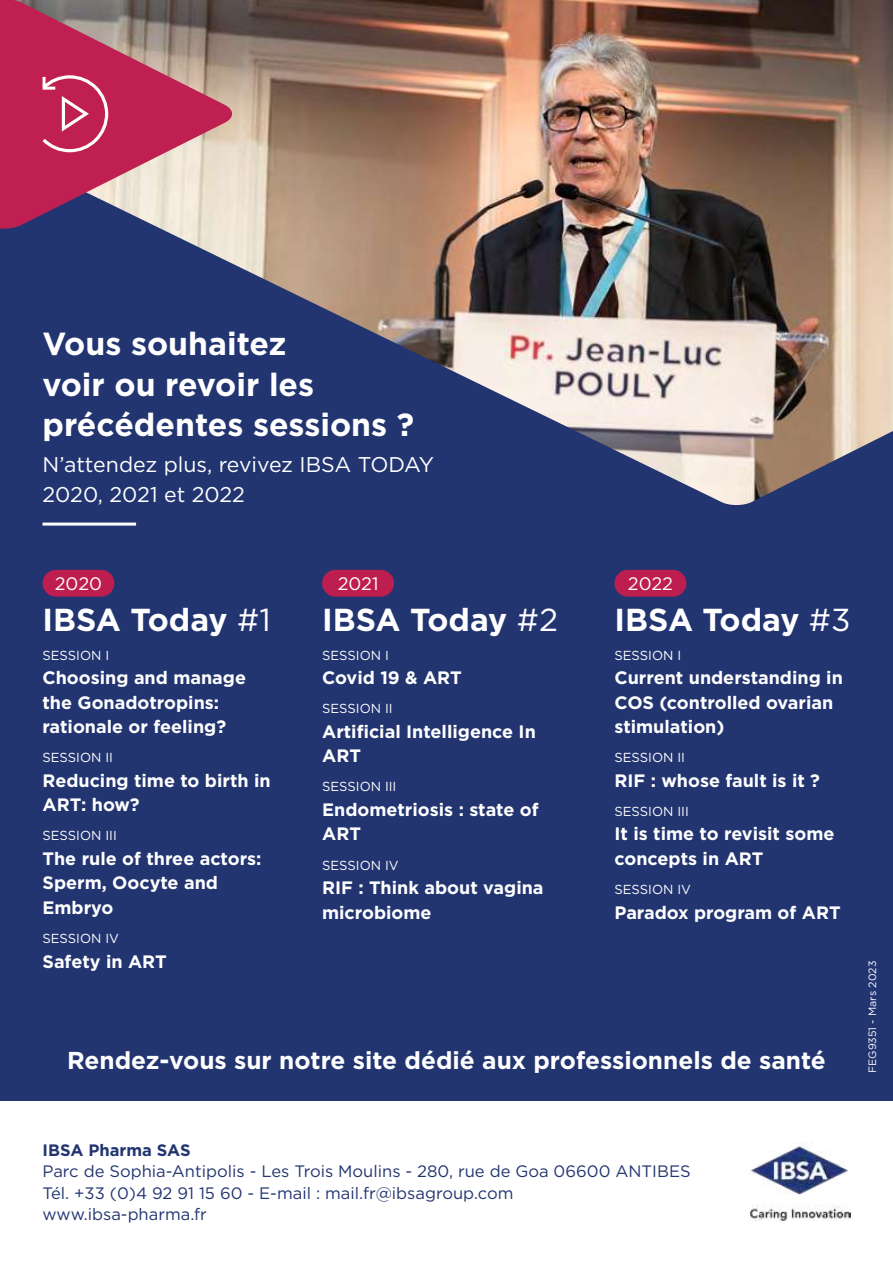
<style>
.page{position:relative;width:893px;height:1263px;background:#fff}
.page>*{position:absolute;margin:0;border:0;box-sizing:border-box;transform-origin:0 0}
.t1{font:700 31.95px/40.5px "Gotham";color:#fff}
.t2{font:700 31.8px "Gotham";color:#fff}
.t3{font:700 24.45px "Gotham";color:#fff}
.t4{font:21.3px/29.8px "Gotham";color:#fff}
.t5{font:700 18px/24.5px "Gotham";color:#fff}
.t6{font:18px "Gotham";color:#fff}
.t7{font:16.5px/21.5px "Gotham";color:#223571}
.t8{font:700 16.5px "Gotham";color:#223571}
.t9{font:13.05px "Gotham";color:#fff}
.t10{font:10.65px "Gotham";color:#fff}
.s1{font-weight:400}
</style>
<div class="page">
<div style="left:0;top:0;width:893px;height:1100px;background:#223571"></div>
<img style="left:163px;top:0;width:730px;height:505px">
<img style="left:749px;top:1144px;width:101px;height:76px">
<svg style="left:0;top:0;width:235px;height:230px;background:#b36176"></svg>
<svg style="left:41px;top:74px;width:67px;height:78px;background:#c9456e"></svg>
<div style="left:43px;top:570px;width:71px;height:27px;background:#bd1e4f;border-radius:13px"></div>
<div style="left:322px;top:570px;width:72px;height:27px;background:#bd1e4f;border-radius:13px"></div>
<div style="left:614px;top:570px;width:72px;height:27px;background:#bd1e4f;border-radius:13px"></div>
<hr style="left:43px;top:523px;width:93px;height:3px;background:#fff">
<h1 class="t1" style="left:43px;top:324px;width:373px">Vous souhaitez<br>voir ou revoir les précédentes sessions ?</h1>
<p class="t4" style="left:43px;top:449px;width:393px">N’attendez plus, revivez IBSA TODAY<br>2020, 2021 et 2022</p>
<p class="t6" style="left:55px;top:572px;width:49px">2020</p>
<p class="t6" style="left:338px;top:572px;width:42px">2021</p>
<p class="t6" style="left:628px;top:572px;width:47px">2022</p>
<h2 class="t2" style="left:43px;top:598px;width:230px">IBSA Today <span class="s1">#1</span></h2>
<h2 class="t2" style="left:322px;top:598px;width:237px">IBSA Today <span class="s1">#2</span></h2>
<h2 class="t2" style="left:614px;top:598px;width:237px">IBSA Today <span class="s1">#3</span></h2>
<p class="t9" style="left:43px;top:647px;width:68px">SESSION I</p>
<p class="t5" style="left:43px;top:665px;width:205px">Choosing and manage the Gonadotropins: rationale or feeling?</p>
<p class="t9" style="left:43px;top:749px;width:72px">SESSION II</p>
<p class="t5" style="left:43px;top:768px;width:230px">Reducing time to birth in<br>ART: how?</p>
<p class="t9" style="left:43px;top:827px;width:76px">SESSION III</p>
<p class="t5" style="left:43px;top:846px;width:221px">The rule of three actors:<br>Sperm, Oocyte and<br>Embryo</p>
<p class="t9" style="left:43px;top:930px;width:78px">SESSION IV</p>
<p class="t5" style="left:43px;top:949px;width:126px">Safety in ART</p>
<p class="t9" style="left:322px;top:647px;width:68px">SESSION I</p>
<p class="t5" style="left:322px;top:665px;width:141px">Covid 19 &amp; ART</p>
<p class="t9" style="left:322px;top:700px;width:72px">SESSION II</p>
<p class="t5" style="left:322px;top:719px;width:215px">Artificial Intelligence In<br>ART</p>
<p class="t9" style="left:322px;top:778px;width:76px">SESSION III</p>
<p class="t5" style="left:322px;top:797px;width:218px">Endometriosis : state of<br>ART</p>
<p class="t9" style="left:322px;top:857px;width:78px">SESSION IV</p>
<p class="t5" style="left:322px;top:875px;width:223px">RIF : Think about vagina microbiome</p>
<p class="t9" style="left:614px;top:647px;width:68px">SESSION I</p>
<p class="t5" style="left:614px;top:665px;width:230px">Current understanding in<br>COS (controlled ovarian stimulation)</p>
<p class="t9" style="left:614px;top:749px;width:72px">SESSION II</p>
<p class="t5" style="left:614px;top:768px;width:207px">RIF : whose fault is it ?</p>
<p class="t9" style="left:614px;top:803px;width:76px">SESSION III</p>
<p class="t5" style="left:614px;top:822px;width:221px">It is time to revisit some concepts in ART</p>
<p class="t9" style="left:614px;top:881px;width:78px">SESSION IV</p>
<p class="t5" style="left:614px;top:900px;width:228px">Paradox program of ART</p>
<h3 class="t3" style="left:67px;top:1044px;width:760px">Rendez-vous sur notre site dédié aux professionnels de santé</h3>
<p class="t10" style="left:865px;top:1073px;width:113px;rotate:-90deg">FEG9351 - Mars 2023</p>
<p class="t8" style="left:43px;top:1139px;width:150px">IBSA Pharma SAS</p>
<p class="t7" style="left:43px;top:1160px;width:650px">Parc de Sophia-Antipolis - Les Trois Moulins - 280, rue de Goa 06600 ANTIBES<br>Tél. +33 (0)4 92 91 15 60 - E-mail : mail.fr@ibsagroup.com<br>www.ibsa-pharma.fr</p>
</div>
